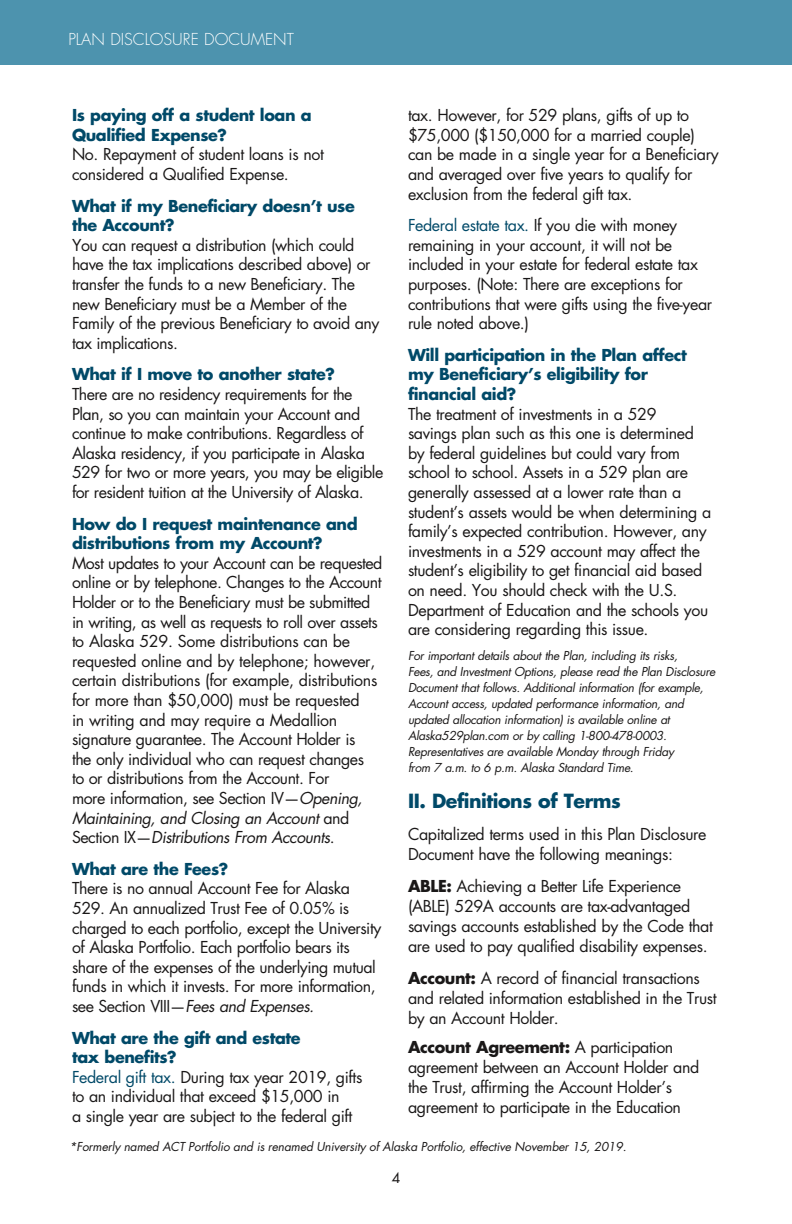
<style>
.page{position:relative;width:792px;height:1224px;background:#fff}
.page>*{position:absolute;margin:0;border:0;box-sizing:border-box;transform-origin:0 0}
.t1{font:700 19px "Futura Std";letter-spacing:-.025em;color:#004968}
.t2{font:16px/19.6px "Futura Std";letter-spacing:-.025em;color:#1a1818}
.t3{font:700 16px/19.6px "Futura Std";letter-spacing:-.025em;color:#004968}
.t4{font:300 16px "Futura Std";color:#fff}
.t5{font:14px "Futura Std";color:#1a1818}
.t6{font:italic 12px/16px "Futura Std";letter-spacing:-.025em;color:#1a1818}
.s1{font-style:italic}
.s2{font-weight:700;color:#004968}
.s3{color:#004968}
.s4{font-weight:700}
</style>
<div class="page">
<div style="left:0;top:0;width:792px;height:64px;background:#4d93ae"></div>
<p class="t4" style="left:68px;top:30px;width:227px">PLAN DISCLOSURE DOCUMENT</p>
<p class="t3" style="left:72px;top:105px;width:241px">Is paying off a student loan a<br>Qualified Expense?</p>
<p class="t2" style="left:72px;top:145px;width:253px">No. Repayment of student loans is not considered a Qualified Expense.</p>
<p class="t3" style="left:72px;top:196px;width:284px">What if my Beneficiary doesn’t use the Account?</p>
<p class="t2" style="left:72px;top:235px;width:309px">You can request a distribution (which could have the tax implications described above) or transfer the funds to a new Beneficiary. The new Beneficiary must be a Member of the Family of the previous Beneficiary to avoid any tax implications.</p>
<p class="t3" style="left:72px;top:364px;width:264px">What if I move to another state?</p>
<p class="t2" style="left:72px;top:384px;width:313px">There are no residency requirements for the Plan, so you can maintain your Account and continue to make contributions. Regardless of Alaska residency, if you participate in Alaska 529 for two or more years, you may be eligible for resident tuition at the University of Alaska.</p>
<p class="t3" style="left:72px;top:514px;width:287px">How do I request maintenance and distributions from my Account?</p>
<p class="t2" style="left:72px;top:553px;width:312px">Most updates to your Account can be requested online or by telephone. Changes to the Account Holder or to the Beneficiary must be submitted in writing, as well as requests to roll over assets to Alaska 529. Some distributions can be requested online and by telephone; however, certain distributions (for example, distributions for more than $50,000) must be requested<br>in writing and may require a Medallion signature guarantee. The Account Holder is<br>the only individual who can request changes<br>to or distributions from the Account. For<br>more information, see Section IV—<span class="s1">Opening, Maintaining, and Closing an Account</span> and Section IX—<span class="s1">Distributions From Accounts</span>.</p>
<p class="t3" style="left:72px;top:859px;width:158px">What are the Fees?</p>
<p class="t2" style="left:72px;top:879px;width:311px">There is no annual Account Fee for Alaska 529. An annualized Trust Fee of 0.05% is charged to each portfolio, except the University of Alaska Portfolio. Each portfolio bears its share of the expenses of the underlying mutual funds in which it invests. For more information, see Section VIII—<span class="s1">Fees and Expenses.</span></p>
<p class="t2" style="left:72px;top:1028px;width:292px"><span class="s2">What are the gift and estate<br>tax benefits?<br></span><span class="s3">Federal gift tax.</span> During tax year 2019, gifts to an individual that exceed $15,000 in<br>a single year are subject to the federal gift</p>
<p class="t2" style="left:408px;top:106px;width:312px">tax. However, for 529 plans, gifts of up to $75,000 ($150,000 for a married couple) can be made in a single year for a Beneficiary and averaged over five years to qualify for exclusion from the federal gift tax.</p>
<p class="t2" style="left:408px;top:216px;width:306px"><span class="s3">Federal estate tax.</span> If you die with money remaining in your account, it will not be included in your estate for federal estate tax purposes. (Note: There are exceptions for contributions that were gifts using the five-year rule noted above.)</p>
<p class="t3" style="left:408px;top:345px;width:280px">Will participation in the Plan affect my Beneficiary’s eligibility for financial aid?</p>
<p class="t2" style="left:408px;top:404px;width:305px">The treatment of investments in a 529<br>savings plan such as this one is determined by federal guidelines but could vary from school to school. Assets in a 529 plan are generally assessed at a lower rate than a student’s assets would be when determining a family’s expected contribution. However, any investments in a 529 account may affect the student’s eligibility to get financial aid based on need. You should check with the U.S.<br>Department of Education and the schools you are considering regarding this issue.</p>
<p class="t6" style="left:408px;top:648px;width:309px">For important details about the Plan, including its risks,<br>Fees, and Investment Options, please read the Plan Disclosure Document that follows. Additional information (for example, Account access, updated performance information, and updated allocation information) is available online at Alaska529plan.com or by calling 1-800-478-0003.<br>Representatives are available Monday through Friday<br>from 7 a.m. to 6 p.m. Alaska Standard Time.</p>
<p class="t1" style="left:408px;top:788px;width:214px">II. Definitions of Terms</p>
<p class="t2" style="left:408px;top:824px;width:300px">Capitalized terms used in this Plan Disclosure<br>Document have the following meanings:</p>
<p class="t2" style="left:408px;top:876px;width:306px"><span class="s4">ABLE:</span> Achieving a Better Life Experience (ABLE) 529A accounts are tax-advantaged savings accounts established by the Code that are used to pay qualified disability expenses.</p>
<p class="t2" style="left:408px;top:968px;width:310px"><span class="s4">Account:</span> A record of financial transactions and related information established in the Trust by an Account Holder.</p>
<p class="t2" style="left:408px;top:1038px;width:293px"><span class="s4">Account Agreement:</span> A participation agreement between an Account Holder and the Trust, affirming the Account Holder’s agreement to participate in the Education</p>
<p class="t6" style="left:69px;top:1139px;width:559px">*Formerly named ACT Portfolio and is renamed University of Alaska Portfolio, effective November 15, 2019.</p>
<p class="t5" style="left:392px;top:1169px;width:10px">4</p>
</div>
